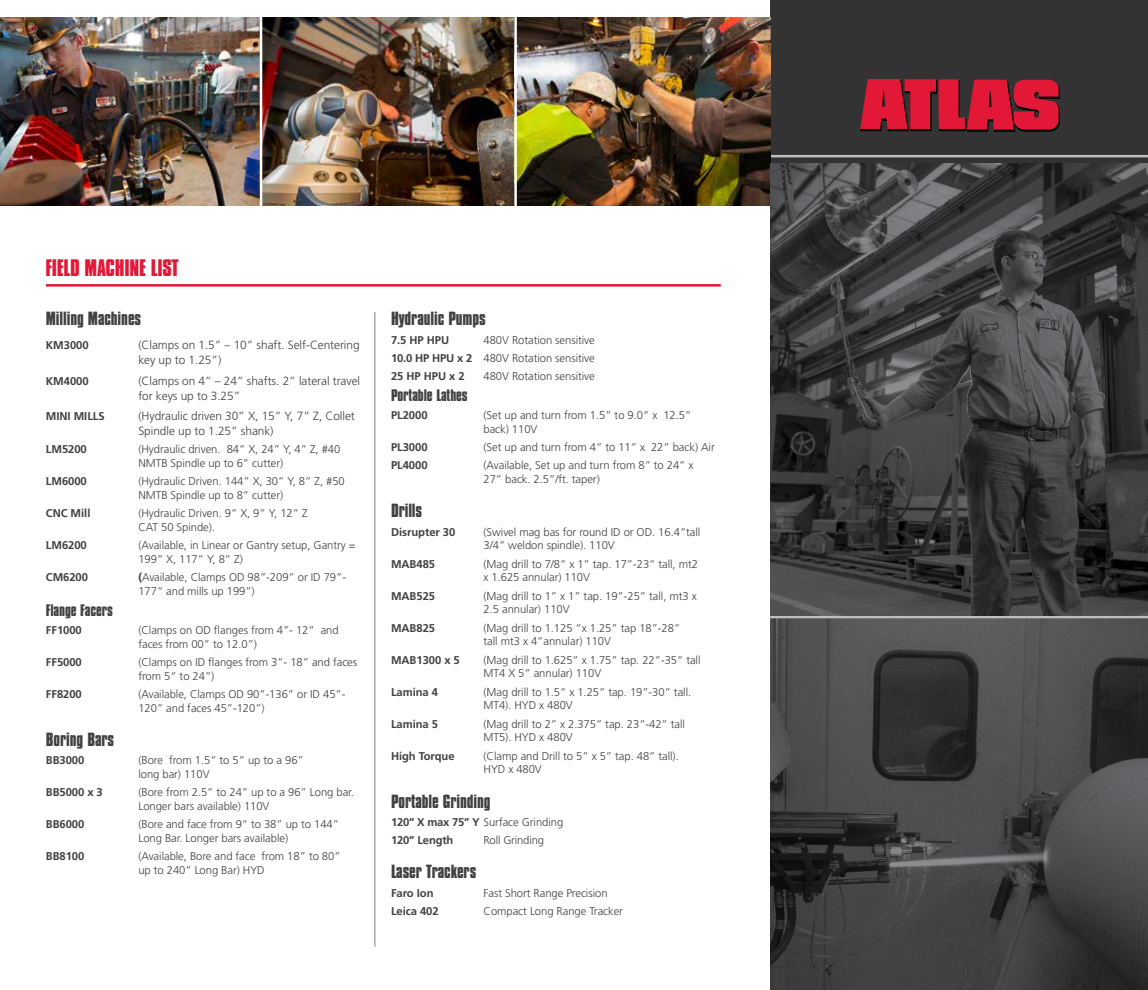
<style>
.page{position:relative;width:1148px;height:990px;background:#fff}
.page>*{position:absolute;margin:0;border:0;box-sizing:border-box;transform-origin:0 0}
.t1{font:25px "Compacta Bold Plain";letter-spacing:-.01em;color:#e31837}
.t2{font:20px "Compacta Bold Plain";letter-spacing:-.005em;color:#414042}
.t3{font:17.5px "Compacta Bold Plain";letter-spacing:-.005em;color:#414042}
.t4{font:300 11.88px/15px "Frutiger";letter-spacing:-.005em;color:#414042}
.t5{font:300 11.25px/13.8px "Frutiger";letter-spacing:-.005em;color:#414042}
.t6{font:700 11.25px/18.2px "Frutiger";letter-spacing:-.005em;color:#414042}
.s1{font-weight:700}
.s2{font-weight:300}
</style>
<div class="page">
<div style="left:770px;top:0;width:378px;height:990px;background:#333334"></div>
<img style="left:770px;top:618px;width:378px;height:372px">
<svg style="left:860px;top:79px;width:200px;height:53px;background:#b11a31"></svg>
<hr style="left:770px;top:155px;width:378px;height:2px;background:#bcbec0">
<hr style="left:770px;top:616px;width:378px;height:2px;background:#bcbec0">
<img style="left:262px;top:18px;width:252px;height:187px">
<img style="left:0;top:18px;width:260px;height:187px">
<hr style="left:46px;top:284px;width:674px;height:3px;background:#e31837">
<img style="left:517px;top:18px;width:253px;height:187px">
<hr style="left:374px;top:312px;width:1px;height:635px;background:#808080">
<img style="left:770px;top:164px;width:378px;height:452px">
<h1 class="t1" style="left:45px;top:253px;width:135px">FIELD MACHINE LIST</h1>
<h2 class="t2" style="left:46px;top:307px;width:97px">Milling Machines</h2>
<p class="t6" style="left:46px;top:336px;width:44px">KM3000</p>
<p class="t4" style="left:138px;top:338px;width:223px">(Clamps on 1.5” – 10” shaft. Self-Centering key up to 1.25”)</p>
<p class="t6" style="left:46px;top:372px;width:44px">KM4000</p>
<p class="t4" style="left:138px;top:373px;width:223px">(Clamps on 4” – 24” shafts. 2” lateral travel for keys up to 3.25”</p>
<p class="t6" style="left:46px;top:407px;width:60px">MINI MILLS</p>
<p class="t4" style="left:138px;top:409px;width:218px">(Hydraulic driven 30” X, 15” Y, 7” Z, Collet<br>Spindle up to 1.25” shank)</p>
<p class="t6" style="left:46px;top:440px;width:42px">LM5200</p>
<p class="t5" style="left:138px;top:443px;width:203px">(Hydraulic driven. 84” X, 24” Y, 4” Z, #40<br>NMTB Spindle up to 6” cutter)</p>
<p class="t6" style="left:46px;top:472px;width:42px">LM6000</p>
<p class="t5" style="left:138px;top:475px;width:208px">(Hydraulic Driven. 144” X, 30” Y, 8” Z, #50<br>NMTB Spindle up to 8” cutter)</p>
<p class="t6" style="left:46px;top:504px;width:46px">CNC Mill</p>
<p class="t5" style="left:138px;top:507px;width:171px">(Hydraulic Driven. 9” X, 9” Y, 12” Z<br>CAT 50 Spinde).</p>
<p class="t6" style="left:46px;top:536px;width:42px">LM6200</p>
<p class="t5" style="left:138px;top:539px;width:219px">(Available, in Linear or Gantry setup, Gantry =<br>199” X, 117” Y, 8” Z)</p>
<p class="t6" style="left:46px;top:568px;width:44px">CM6200</p>
<p class="t5" style="left:138px;top:571px;width:209px"><span class="s1">(</span>Available, Clamps OD 98”-209” or ID 79”-<br>177” and mills up 199”)</p>
<h3 class="t3" style="left:46px;top:600px;width:69px">Flange Facers</h3>
<p class="t6" style="left:46px;top:621px;width:37px">FF1000</p>
<p class="t5" style="left:138px;top:624px;width:202px">(Clamps on OD flanges from 4”- 12” and faces from 00” to 12.0”)</p>
<p class="t6" style="left:46px;top:653px;width:37px">FF5000</p>
<p class="t5" style="left:138px;top:656px;width:220px">(Clamps on ID flanges from 3”- 18” and faces from 5” to 24”)</p>
<p class="t6" style="left:46px;top:685px;width:37px">FF8200</p>
<p class="t5" style="left:138px;top:688px;width:208px">(Available, Clamps OD 90”-136” or ID 45”-<br>120” and faces 45”-120”)</p>
<h2 class="t2" style="left:46px;top:728px;width:70px">Boring Bars</h2>
<p class="t6" style="left:46px;top:751px;width:40px">BB3000</p>
<p class="t5" style="left:138px;top:754px;width:167px">(Bore from 1.5” to 5” up to a 96” long bar) 110V</p>
<p class="t6" style="left:46px;top:783px;width:59px">BB5000 x 3</p>
<p class="t5" style="left:138px;top:786px;width:217px">(Bore from 2.5” to 24” up to a 96” Long bar.<br>Longer bars available) 110V</p>
<p class="t6" style="left:46px;top:815px;width:40px">BB6000</p>
<p class="t5" style="left:138px;top:818px;width:202px">(Bore and face from 9” to 38” up to 144”<br>Long Bar. Longer bars available)</p>
<p class="t6" style="left:46px;top:847px;width:40px">BB8100</p>
<p class="t5" style="left:138px;top:850px;width:204px">(Available, Bore and face from 18” to 80” up to 240” Long Bar) HYD</p>
<h2 class="t2" style="left:391px;top:307px;width:96px">Hydraulic Pumps</h2>
<p class="t6" style="left:391px;top:331px;width:60px">7.5 HP HPU</p>
<p class="t5" style="left:391px;top:331px;width:205px;line-height:18.2px;text-align:justify;text-indent:92px">480V Rotation sensitive <span class="s1">10.0 HP HPU x 2</span> 480V Rotation sensitive <span class="s1">25 HP HPU x 2</span></p>
<p class="t5" style="left:483px;top:369px;width:113px">480V Rotation sensitive</p>
<h3 class="t3" style="left:391px;top:385px;width:78px">Portable Lathes</h3>
<p class="t6" style="left:391px;top:406px;width:38px">PL2000</p>
<p class="t5" style="left:483px;top:408px;width:209px">(Set up and turn from 1.5” to 9.0” x 12.5” back) 110V</p>
<p class="t6" style="left:391px;top:438px;width:38px">PL3000</p>
<p class="t5" style="left:483px;top:440px;width:233px">(Set up and turn from 4” to 11” x 22” back) Air</p>
<p class="t6" style="left:391px;top:456px;width:38px">PL4000</p>
<p class="t5" style="left:483px;top:459px;width:211px">(Available, Set up and turn from 8” to 24” x<br>27” back. 2.5”/ft. taper)</p>
<h2 class="t2" style="left:391px;top:499px;width:33px">Drills</h2>
<p class="t6" style="left:391px;top:523px;width:66px">Disrupter 30</p>
<p class="t5" style="left:483px;top:525px;width:218px">(Swivel mag bas for round ID or OD. 16.4”tall<br>3/4” weldon spindle). 110V</p>
<p class="t6" style="left:391px;top:555px;width:46px">MAB485</p>
<p class="t5" style="left:483px;top:557px;width:216px">(Mag drill to 7/8” x 1” tap. 17”-23” tall, mt2 x 1.625 annular) 110V</p>
<p class="t6" style="left:391px;top:587px;width:46px">MAB525</p>
<p class="t5" style="left:483px;top:589px;width:215px">(Mag drill to 1” x 1” tap. 19”-25” tall, mt3 x<br>2.5 annular) 110V</p>
<p class="t6" style="left:391px;top:619px;width:46px">MAB825</p>
<p class="t5" style="left:483px;top:621px;width:198px">(Mag drill to 1.125 “x 1.25” tap 18”-28” tall mt3 x 4”annular) 110V</p>
<p class="t6" style="left:391px;top:651px;width:70px">MAB1300 x 5</p>
<p class="t5" style="left:483px;top:653px;width:218px">(Mag drill to 1.625” x 1.75” tap. 22”-35” tall<br>MT4 X 5” annular) 110V</p>
<p class="t6" style="left:391px;top:683px;width:49px">Lamina 4</p>
<p class="t5" style="left:483px;top:685px;width:209px">(Mag drill to 1.5” x 1.25” tap. 19”-30” tall.<br>MT4). HYD x 480V</p>
<p class="t6" style="left:391px;top:715px;width:49px">Lamina 5</p>
<p class="t5" style="left:483px;top:717px;width:203px">(Mag drill to 2” x 2.375” tap. 23”-42” tall<br>MT5). HYD x 480V</p>
<p class="t6" style="left:391px;top:747px;width:65px">High Torque</p>
<p class="t5" style="left:483px;top:749px;width:197px">(Clamp and Drill to 5” x 5” tap. 48” tall).<br>HYD x 480V</p>
<h2 class="t2" style="left:391px;top:789px;width:101px">Portable Grinding</h2>
<p class="t6" style="left:391px;top:813px;width:174px">120” X max 75” Y <span class="s2">Surface Grinding<br></span>120” Length</p>
<p class="t5" style="left:483px;top:833px;width:62px">Roll Grinding</p>
<h2 class="t2" style="left:391px;top:860px;width:87px">Laser Trackers</h2>
<p class="t6" style="left:391px;top:884px;width:44px">Faro Ion</p>
<p class="t5" style="left:483px;top:886px;width:126px">Fast Short Range Precision</p>
<p class="t6" style="left:391px;top:902px;width:49px">Leica 402</p>
<p class="t5" style="left:483px;top:904px;width:141px">Compact Long Range Tracker</p>
</div>
